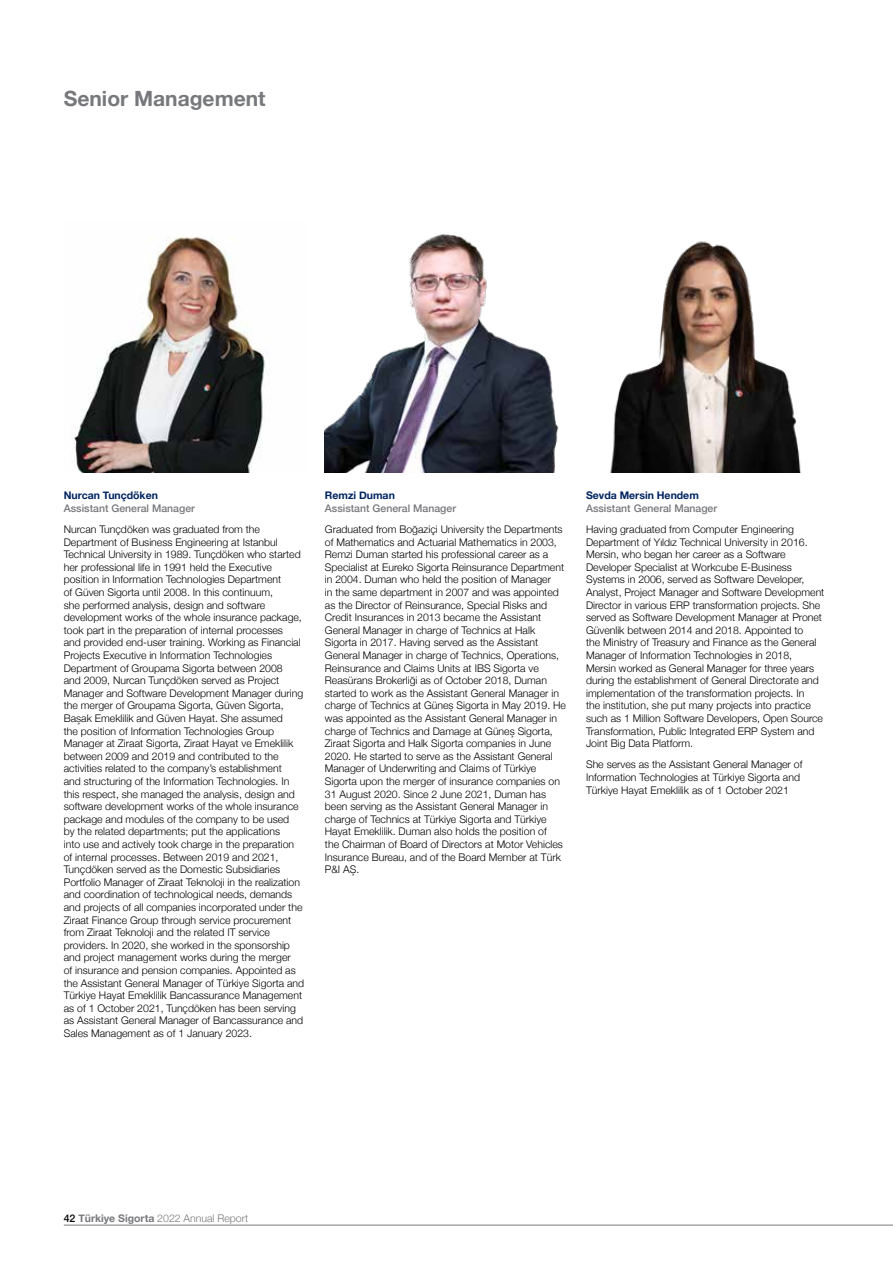
<style>
.page{position:relative;width:893px;height:1263px;background:#fff}
.page>*{position:absolute;margin:0;border:0;box-sizing:border-box;transform-origin:0 0}
.t1{font:700 21px "Helvetica Neue";color:#77787b}
.t2{font:300 10.5px/12.6px "Helvetica Neue";color:#000}
.t3{font:500 10.5px "Helvetica Neue";color:#77787b}
.t4{font:700 10.5px "Helvetica Neue";color:#002360}
.t5{font:300 10.5px "Helvetica Neue";color:#77787b}
.s1{font-weight:500;color:#000}
.s2{font-weight:700}
</style>
<div class="page">
<img style="left:72px;top:236px;width:197px;height:236px">
<img style="left:324px;top:234px;width:235px;height:238px">
<img style="left:610px;top:241px;width:191px;height:231px">
<hr style="left:64px;top:1225px;width:829px;height:1px;background:#77787b">
<h1 class="t1" style="left:64px;top:82px;width:203px">Senior Management</h1>
<p class="t4" style="left:64px;top:487px;width:96px">Nurcan Tunçdöken</p>
<p class="t3" style="left:64px;top:500px;width:133px">Assistant General Manager</p>
<p class="t2" style="left:64px;top:522px;width:242px">Nurcan Tunçdöken was graduated from the Department of Business Engineering at Istanbul Technical University in 1989. Tunçdöken who started her professional life in 1991 held the Executive position in Information Technologies Department<br>of Güven Sigorta until 2008. In this continuum,<br>she performed analysis, design and software development works of the whole insurance package, took part in the preparation of internal processes<br>and provided end-user training. Working as Financial Projects Executive in Information Technologies Department of Groupama Sigorta between 2008<br>and 2009, Nurcan Tunçdöken served as Project Manager and Software Development Manager during the merger of Groupama Sigorta, Güven Sigorta, Başak Emeklilik and Güven Hayat. She assumed<br>the position of Information Technologies Group Manager at Ziraat Sigorta, Ziraat Hayat ve Emeklilik between 2009 and 2019 and contributed to the activities related to the company’s establishment<br>and structuring of the Information Technologies. In this respect, she managed the analysis, design and software development works of the whole insurance package and modules of the company to be used<br>by the related departments; put the applications<br>into use and actively took charge in the preparation of internal processes. Between 2019 and 2021, Tunçdöken served as the Domestic Subsidiaries Portfolio Manager of Ziraat Teknoloji in the realization and coordination of technological needs, demands and projects of all companies incorporated under the Ziraat Finance Group through service procurement from Ziraat Teknoloji and the related IT service providers. In 2020, she worked in the sponsorship and project management works during the merger<br>of insurance and pension companies. Appointed as the Assistant General Manager of Türkiye Sigorta and Türkiye Hayat Emeklilik Bancassurance Management as of 1 October 2021, Tunçdöken has been serving as Assistant General Manager of Bancassurance and Sales Management as of 1 January 2023.</p>
<p class="t4" style="left:325px;top:487px;width:71px">Remzi Duman</p>
<p class="t3" style="left:325px;top:500px;width:133px">Assistant General Manager</p>
<p class="t2" style="left:325px;top:522px;width:243px">Graduated from Boğaziçi University the Departments of Mathematics and Actuarial Mathematics in 2003, Remzi Duman started his professional career as a Specialist at Eureko Sigorta Reinsurance Department in 2004. Duman who held the position of Manager<br>in the same department in 2007 and was appointed as the Director of Reinsurance, Special Risks and Credit Insurances in 2013 became the Assistant General Manager in charge of Technics at Halk Sigorta in 2017. Having served as the Assistant General Manager in charge of Technics, Operations, Reinsurance and Claims Units at IBS Sigorta ve Reasürans Brokerliği as of October 2018, Duman started to work as the Assistant General Manager in charge of Technics at Güneş Sigorta in May 2019. He was appointed as the Assistant General Manager in charge of Technics and Damage at Güneş Sigorta, Ziraat Sigorta and Halk Sigorta companies in June 2020. He started to serve as the Assistant General Manager of Underwriting and Claims of Türkiye Sigorta upon the merger of insurance companies on 31 August 2020. Since 2 June 2021, Duman has been serving as the Assistant General Manager in charge of Technics at Türkiye Sigorta and Türkiye Hayat Emeklilik. Duman also holds the position of<br>the Chairman of Board of Directors at Motor Vehicles Insurance Bureau, and of the Board Member at Türk P&amp;I AŞ.</p>
<p class="t4" style="left:586px;top:487px;width:114px">Sevda Mersin Hendem</p>
<p class="t3" style="left:586px;top:500px;width:133px">Assistant General Manager</p>
<p class="t2" style="left:586px;top:522px;width:240px">Having graduated from Computer Engineering Department of Yıldız Technical University in 2016.<br>Mersin, who began her career as a Software Developer Specialist at Workcube E-Business Systems in 2006, served as Software Developer, Analyst, Project Manager and Software Development Director in various ERP transformation projects. She served as Software Development Manager at Pronet Güvenlik between 2014 and 2018. Appointed to<br>the Ministry of Treasury and Finance as the General Manager of Information Technologies in 2018, Mersin worked as General Manager for three years during the establishment of General Directorate and implementation of the transformation projects. In<br>the institution, she put many projects into practice such as 1 Million Software Developers, Open Source Transformation, Public Integrated ERP System and Joint Big Data Platform.</p>
<p class="t2" style="left:586px;top:757px;width:218px">She serves as the Assistant General Manager of<br>Information Technologies at Türkiye Sigorta and<br>Türkiye Hayat Emeklilik as of 1 October 2021</p>
<p class="t5" style="left:64px;top:1210px;width:186px"><span class="s1">42</span> <span class="s2">Türkiye Sigorta</span> 2022 Annual Report</p>
</div>
